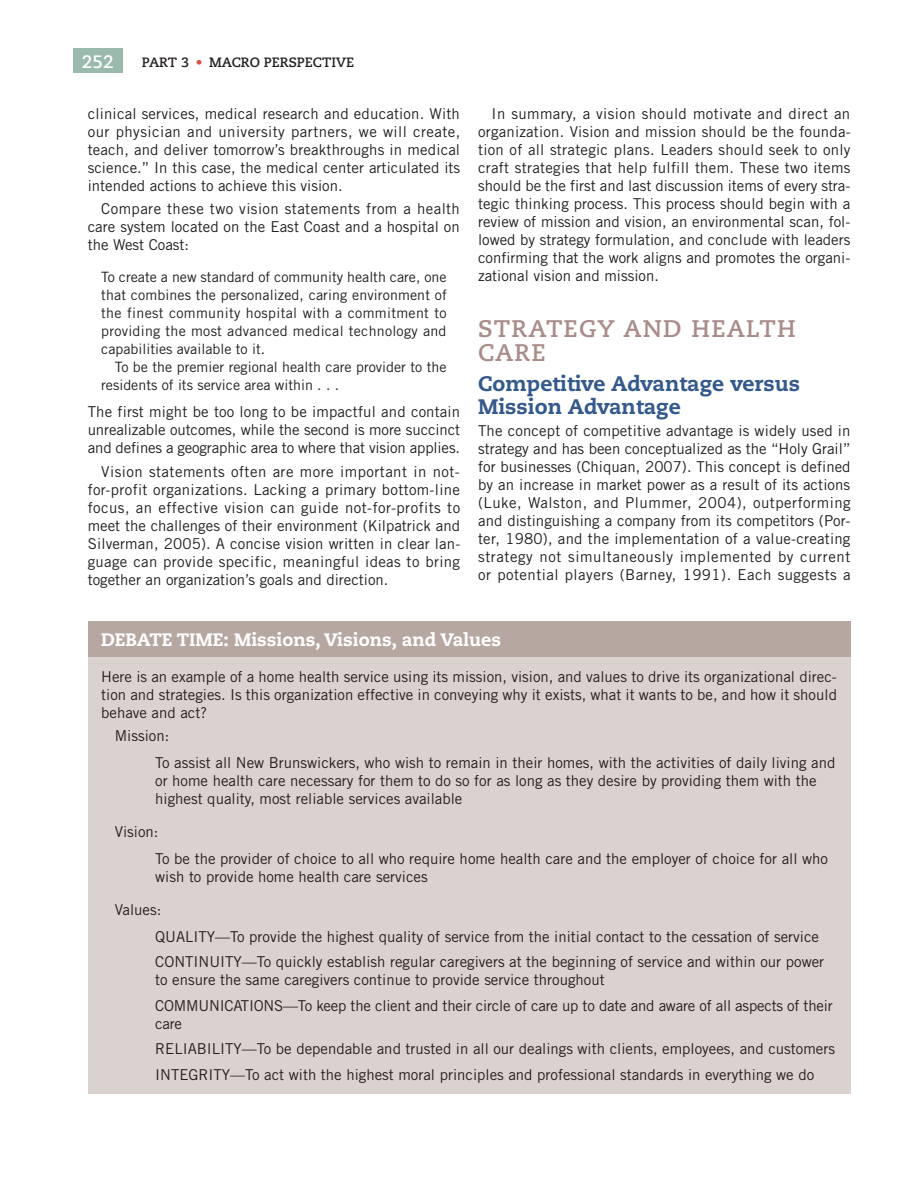
<style>
.page{position:relative;width:918px;height:1188px;background:#fff}
.page>*{position:absolute;margin:0;border:0;box-sizing:border-box;transform-origin:0 0}
.t1{font:700 24px/24px "Caecilia LT Std";letter-spacing:.05em;color:#a98c8a}
.t2{font:800 21px/22.5px "Caecilia LT Std";color:#34598c}
.t3{font:800 18px "Caecilia LT Std";color:#fff}
.t4{font:700 18px "Caecilia LT Std";color:#fff}
.t5{font:15px/18px "Trade Gothic LT Std";color:#231f20;text-align:justify}
.t6{font:14.25px/18px "Trade Gothic LT Std";color:#231f20;text-align:justify}
.t7{font:700 13.5px "Caecilia LT Std";color:#231f20}
</style>
<div class="page">
<div style="left:73px;top:48px;width:50px;height:25px;background:#9abaae"></div>
<div style="left:88px;top:621px;width:763px;height:36px;background:#b6a7a1"></div>
<div style="left:88px;top:657px;width:763px;height:436px;background:#dad2ce"></div>
<p class="t4" style="left:82px;top:54px;width:33px">252</p>
<p class="t7" style="left:142px;top:56px;width:49px">PART 3</p>
<p class="t7" style="left:209px;top:56px;width:147px">MACRO PERSPECTIVE</p>
<p class="t5" style="left:88px;top:106px;width:374px">clinical services, medical research and education. With our physician and university partners, we will create, teach, and deliver tomorrow’s breakthroughs in medical science.” In this case, the medical center articulated its intended actions to achieve this vision.</p>
<p class="t5" style="left:88px;top:201px;width:374px;text-indent:14px">Compare these two vision statements from a health care system located on the East Coast and a hospital on the West Coast:</p>
<p class="t6" style="left:101px;top:270px;width:347px">To create a new standard of community health care, one that combines the personalized, caring environment of the finest community hospital with a commitment to providing the most advanced medical technology and capabilities available to it.</p>
<p class="t6" style="left:101px;top:360px;width:347px;text-indent:13px">To be the premier regional health care provider to the residents of its service area within . . .</p>
<p class="t5" style="left:88px;top:404px;width:374px">The first might be too long to be impactful and contain unrealizable outcomes, while the second is more succinct and defines a geographic area to where that vision applies.</p>
<p class="t5" style="left:88px;top:464px;width:374px;text-indent:14px">Vision statements often are more important in not&shy;for-profit organizations. Lacking a primary bottom-line focus, an effective vision can guide not-for-profits to meet the challenges of their environment (Kilpatrick and Silverman, 2005). A concise vision written in clear lan&shy;guage can provide specific, meaningful ideas to bring together an organization’s goals and direction.</p>
<p class="t5" style="left:478px;top:106px;width:374px;text-indent:14px">In summary, a vision should motivate and direct an organization. Vision and mission should be the founda&shy;tion of all strategic plans. Leaders should seek to only craft strategies that help fulfill them. These two items should be the first and last discussion items of every stra&shy;tegic thinking process. This process should begin with a review of mission and vision, an environmental scan, fol&shy;lowed by strategy formulation, and conclude with leaders confirming that the work aligns and promotes the organi&shy;zational vision and mission.</p>
<h1 class="t1" style="left:478px;top:319px;width:319px">STRATEGY AND HEALTH<br>CARE</h1>
<h2 class="t2" style="left:478px;top:374px;width:324px">Competitive Advantage versus<br>Mission Advantage</h2>
<p class="t5" style="left:478px;top:423px;width:374px">The concept of competitive advantage is widely used in strategy and has been conceptualized as the “Holy Grail” for businesses (Chiquan, 2007). This concept is defined by an increase in market power as a result of its actions (Luke, Walston, and Plummer, 2004), outperforming and distinguishing a company from its competitors (Por&shy;ter, 1980), and the implementation of a value-creating strategy not simultaneously implemented by current or potential players (Barney, 1991). Each suggests a</p>
<p class="t3" style="left:101px;top:632px;width:401px">DEBATE TIME: Missions, Visions, and Values</p>
<p class="t5" style="left:101px;top:669px;width:737px">Here is an example of a home health service using its mission, vision, and values to drive its organizational direc&shy;tion and strategies. Is this organization effective in conveying why it exists, what it wants to be, and how it should behave and act?</p>
<p class="t5" style="left:155px;top:723px;width:682px;line-height:27px;text-indent:-40px">Mission:<br>To assist all New Brunswickers, who wish to remain in their homes, with the activities of daily living and</p>
<p class="t5" style="left:155px;top:773px;width:663px">or home health care necessary for them to do so for as long as they desire by providing them with the highest quality, most reliable services available</p>
<p class="t5" style="left:155px;top:819px;width:674px;line-height:27px;text-indent:-40px">Vision:<br>To be the provider of choice to all who require home health care and the employer of choice for all who</p>
<p class="t5" style="left:155px;top:869px;width:274px">wish to provide home health care services</p>
<p class="t5" style="left:155px;top:897px;width:665px;line-height:27px;text-indent:-40px">Values:<br>QUALITY—To provide the highest quality of service from the initial contact to the cessation of service</p>
<p class="t5" style="left:155px;top:954px;width:670px">CONTINUITY—To quickly establish regular caregivers at the beginning of service and within our power to ensure the same caregivers continue to provide service throughout</p>
<p class="t5" style="left:155px;top:998px;width:679px">COMMUNICATIONS—To keep the client and their circle of care up to date and aware of all aspects of their care</p>
<p class="t5" style="left:155px;top:1038px;width:681px;line-height:25.5px">RELIABILITY—To be dependable and trusted in all our dealings with clients, employees, and customers<br>INTEGRITY—To act with the highest moral principles and professional standards in everything we do</p>
</div>
